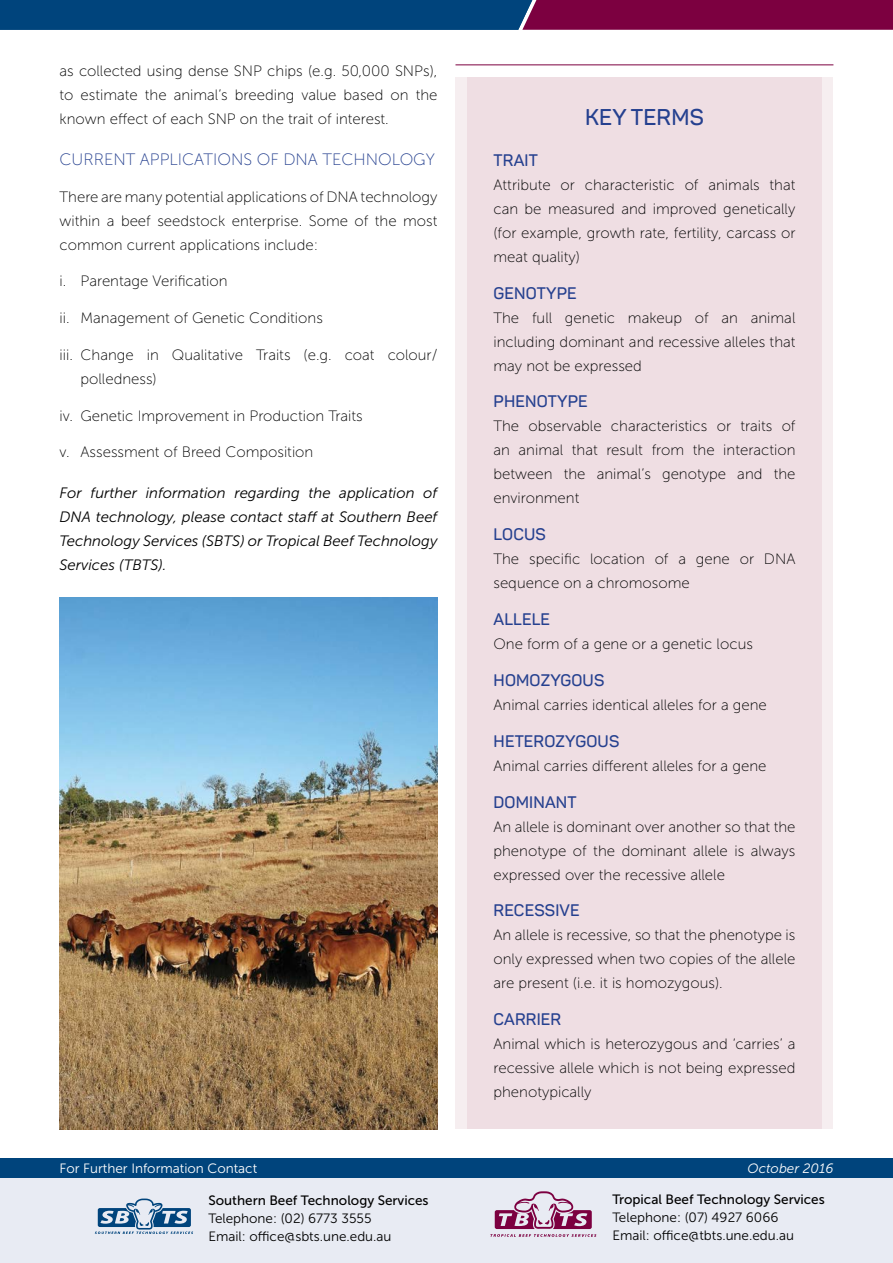
<style>
.page{position:relative;width:893px;height:1263px;background:#fff}
.page>*{position:absolute;margin:0;border:0;box-sizing:border-box;transform-origin:0 0}
.t1{font:600 22.5px "Panton";letter-spacing:.01em;color:#25408f}
.t2{font:600 16.5px "Panton";letter-spacing:.01em;color:#25408f}
.t3{font:16.5px "Museo Sans 100";color:#25408f}
.t4{font:15px/24px "Museo Sans 100";color:#000;text-align:justify}
.t5{font:italic 15px/24px "Museo Sans 300";color:#000;text-align:justify}
.t6{font:13.5px/18px "Museo Sans 300";color:#000}
.t7{font:13.5px "Museo Sans 500";color:#000}
.t8{font:13.5px "Museo Sans 300";color:#fff}
.t9{font:italic 13.5px "Museo Sans 300";color:#fff}
</style>
<div class="page">
<svg style="left:0;top:0;width:893px;height:30px"></svg>
<div style="left:455px;top:77px;width:378px;height:1052px;background:#efdee3"></div>
<hr style="left:455px;top:64px;width:378px;height:1px;background:#7c0040">
<div style="left:822px;top:77px;width:11px;height:1052px;background:#f6eef0"></div>
<div style="left:455px;top:77px;width:12px;height:1052px;background:#f6eef0"></div>
<img style="left:60px;top:597px;width:377px;height:532px">
<div style="left:0;top:1159px;width:893px;height:104px;background:#e8ebf3"></div>
<svg style="left:95px;top:1198px;width:98px;height:36px"></svg>
<svg style="left:490px;top:1191px;width:106px;height:46px"></svg>
<div style="left:0;top:1159px;width:893px;height:19px;background:#00447c"></div>
<p class="t4" style="left:60px;top:59px;width:379px">as collected using dense SNP chips (e.g. 50,000 SNPs), to estimate the animal’s breeding value based on the known effect of each SNP on the trait of interest.</p>
<p class="t3" style="left:60px;top:150px;width:377px">CURRENT APPLICATIONS OF DNA TECHNOLOGY</p>
<p class="t4" style="left:60px;top:185px;width:379px">There are many potential applications of DNA technology within a beef seedstock enterprise. Some of the most common current applications include:</p>
<p class="t4" style="left:60px;top:269px;width:170px">i. Parentage Verification</p>
<p class="t4" style="left:60px;top:306px;width:265px">ii. Management of Genetic Conditions</p>
<p class="t4" style="left:81px;top:343px;width:358px;text-indent:-21px">iii. Change in Qualitative Traits (e.g. coat colour/ polledness)</p>
<p class="t4" style="left:60px;top:404px;width:305px">iv. Genetic Improvement in Production Traits</p>
<p class="t4" style="left:60px;top:440px;width:255px">v. Assessment of Breed Composition</p>
<p class="t5" style="left:60px;top:481px;width:379px">For further information regarding the application of DNA technology, please contact staff at Southern Beef Technology Services (SBTS) or Tropical Beef Technology Services (TBTS).</p>
<h1 class="t1" style="left:585px;top:103px;width:120px">KEY TERMS</h1>
<p class="t2" style="left:494px;top:150px;width:46px">TRAIT</p>
<p class="t4" style="left:493px;top:173px;width:303px">Attribute or characteristic of animals that can be measured and improved genetically (for example, growth rate, fertility, carcass or meat quality)</p>
<p class="t2" style="left:494px;top:283px;width:85px">GENOTYPE</p>
<p class="t4" style="left:493px;top:306px;width:303px">The full genetic makeup of an animal including dominant and recessive alleles that may not be expressed</p>
<p class="t2" style="left:494px;top:391px;width:96px">PHENOTYPE</p>
<p class="t4" style="left:493px;top:414px;width:303px">The observable characteristics or traits of an animal that result from the interaction between the animal’s genotype and the environment</p>
<p class="t2" style="left:494px;top:524px;width:54px">LOCUS</p>
<p class="t4" style="left:493px;top:547px;width:303px">The specific location of a gene or DNA sequence on a chromosome</p>
<p class="t2" style="left:494px;top:609px;width:58px">ALLELE</p>
<p class="t4" style="left:493px;top:632px;width:261px">One form of a gene or a genetic locus</p>
<p class="t2" style="left:494px;top:670px;width:112px">HOMOZYGOUS</p>
<p class="t4" style="left:493px;top:693px;width:275px">Animal carries identical alleles for a gene</p>
<p class="t2" style="left:494px;top:731px;width:127px">HETEROZYGOUS</p>
<p class="t4" style="left:493px;top:754px;width:274px">Animal carries different alleles for a gene</p>
<p class="t2" style="left:494px;top:791px;width:85px">DOMINANT</p>
<p class="t4" style="left:493px;top:814px;width:303px">An allele is dominant over another so that the phenotype of the dominant allele is always expressed over the recessive allele</p>
<p class="t2" style="left:494px;top:900px;width:88px">RECESSIVE</p>
<p class="t4" style="left:493px;top:923px;width:303px">An allele is recessive, so that the phenotype is only expressed when two copies of the allele are present (i.e. it is homozygous).</p>
<p class="t2" style="left:494px;top:1009px;width:69px">CARRIER</p>
<p class="t4" style="left:493px;top:1032px;width:303px">Animal which is heterozygous and ‘carries’ a recessive allele which is not being expressed phenotypically</p>
<p class="t8" style="left:60px;top:1161px;width:199px">For Further Information Contact</p>
<p class="t9" style="left:748px;top:1161px;width:87px">October 2016</p>
<p class="t7" style="left:208px;top:1192px;width:222px">Southern Beef Technology Services</p>
<p class="t6" style="left:208px;top:1209px;width:185px">Telephone: (02) 6773 3555<br>Email: office@sbts.une.edu.au</p>
<p class="t7" style="left:612px;top:1192px;width:214px">Tropical Beef Technology Services</p>
<p class="t6" style="left:612px;top:1208px;width:183px">Telephone: (07) 4927 6066<br>Email: office@tbts.une.edu.au</p>
</div>
